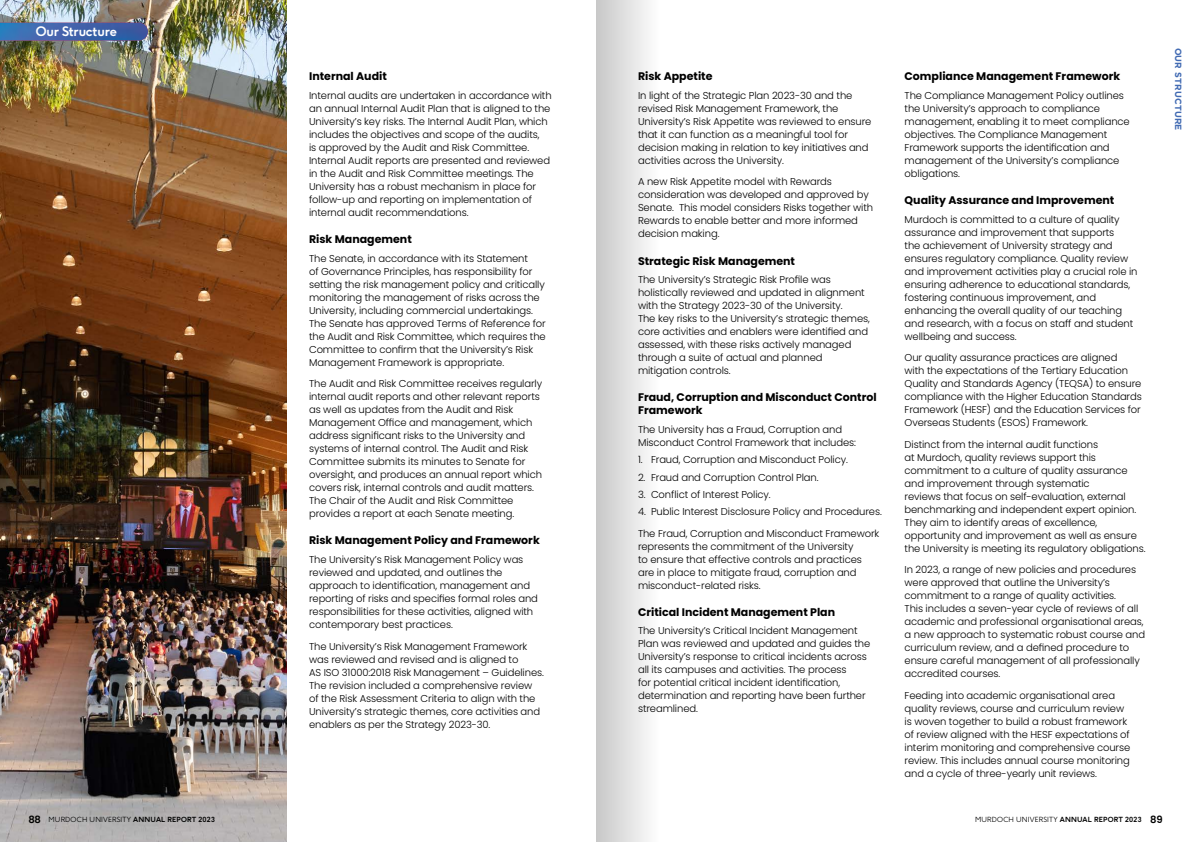
<style>
.page{position:relative;width:1191px;height:842px;background:#fff}
.page>*{position:absolute;margin:0;border:0;box-sizing:border-box;transform-origin:0 0}
.t1{font:700 13px "F37 Ginger";letter-spacing:-.015em;color:#fff}
.t2{font:700 11px/13px "Poppins";color:#000}
.t3{font:300 10px/13px "Poppins";letter-spacing:-.01em;color:#000}
.t4{font:600 10px "Poppins";color:#000}
.t5{font:700 9px "Gotham";letter-spacing:.025em;color:#426bb3}
.t6{font:300 7px "F37 Ginger";letter-spacing:.025em;color:#000}
.s1{font-family:"Poppins";font-weight:600;font-size:10px}
.s2{font-weight:700}
</style>
<div class="page">
<img style="left:0;top:0;width:286px;height:842px">
<img style="left:0;top:23px;width:148px;height:18px">
<div style="left:596px;top:0;width:101px;height:842px;background:linear-gradient(to right,#cfcfcf,#fff)"></div>
<h1 class="t1" style="left:36px;top:23px;width:83px">Our Structure</h1>
<p class="t6" style="left:28px;top:815px;width:188px"><span class="s1">88</span> MURDOCH UNIVERSITY <span class="s2">ANNUAL REPORT 2023</span></p>
<p class="t2" style="left:309px;top:70px;width:79px">Internal Audit</p>
<p class="t3" style="left:309px;top:89px;width:244px">Internal audits are undertaken in accordance with an annual Internal Audit Plan that is aligned to the University’s key risks. The Internal Audit Plan, which includes the objectives and scope of the audits,<br>is approved by the Audit and Risk Committee.<br>Internal Audit reports are presented and reviewed in the Audit and Risk Committee meetings. The University has a robust mechanism in place for follow-up and reporting on implementation of internal audit recommendations.</p>
<p class="t2" style="left:309px;top:233px;width:104px">Risk Management</p>
<p class="t3" style="left:309px;top:252px;width:238px">The Senate, in accordance with its Statement<br>of Governance Principles, has responsibility for setting the risk management policy and critically monitoring the management of risks across the University, including commercial undertakings.<br>The Senate has approved Terms of Reference for the Audit and Risk Committee, which requires the Committee to confirm that the University’s Risk Management Framework is appropriate.</p>
<p class="t3" style="left:309px;top:377px;width:235px">The Audit and Risk Committee receives regularly internal audit reports and other relevant reports as well as updates from the Audit and Risk Management Office and management, which address significant risks to the University and systems of internal control. The Audit and Risk Committee submits its minutes to Senate for oversight, and produces an annual report which covers risk, internal controls and audit matters.<br>The Chair of the Audit and Risk Committee provides a report at each Senate meeting.</p>
<p class="t2" style="left:309px;top:534px;width:232px">Risk Management Policy and Framework</p>
<p class="t3" style="left:309px;top:553px;width:230px">The University’s Risk Management Policy was reviewed and updated, and outlines the approach to identification, management and reporting of risks and specifies formal roles and responsibilities for these activities, aligned with contemporary best practices.</p>
<p class="t3" style="left:309px;top:640px;width:236px">The University’s Risk Management Framework was reviewed and revised and is aligned to<br>AS ISO 31000:2018 Risk Management – Guidelines.<br>The revision included a comprehensive review of the Risk Assessment Criteria to align with the University’s strategic themes, core activities and enablers as per the Strategy 2023-30.</p>
<p class="t2" style="left:638px;top:70px;width:76px">Risk Appetite</p>
<p class="t3" style="left:638px;top:89px;width:235px">In light of the Strategic Plan 2023-30 and the revised Risk Management Framework, the University’s Risk Appetite was reviewed to ensure that it can function as a meaningful tool for decision making in relation to key initiatives and activities across the University.</p>
<p class="t3" style="left:638px;top:175px;width:236px">A new Risk Appetite model with Rewards consideration was developed and approved by Senate. This model considers Risks together with Rewards to enable better and more informed decision making.</p>
<p class="t2" style="left:638px;top:254px;width:159px">Strategic Risk Management</p>
<p class="t3" style="left:638px;top:273px;width:233px">The University’s Strategic Risk Profile was holistically reviewed and updated in alignment with the Strategy 2023-30 of the University.<br>The key risks to the University’s strategic themes, core activities and enablers were identified and assessed, with these risks actively managed through a suite of actual and planned mitigation controls.</p>
<p class="t2" style="left:638px;top:391px;width:240px">Fraud, Corruption and Misconduct Control<br>Framework</p>
<p class="t3" style="left:638px;top:423px;width:219px">The University has a Fraud, Corruption and<br>Misconduct Control Framework that includes:</p>
<p class="t3" style="left:638px;top:453px;width:211px">1. Fraud, Corruption and Misconduct Policy.</p>
<p class="t3" style="left:638px;top:471px;width:182px">2. Fraud and Corruption Control Plan.</p>
<p class="t3" style="left:638px;top:488px;width:134px">3. Conflict of Interest Policy.</p>
<p class="t3" style="left:638px;top:501px;width:245px;line-height:21.5px">4. Public Interest Disclosure Policy and Procedures.<br>The Fraud, Corruption and Misconduct Framework</p>
<p class="t3" style="left:638px;top:540px;width:225px">represents the commitment of the University to ensure that effective controls and practices are in place to mitigate fraud, corruption and misconduct-related risks.</p>
<p class="t2" style="left:638px;top:605px;width:199px">Critical Incident Management Plan</p>
<p class="t3" style="left:638px;top:624px;width:234px">The University’s Critical Incident Management Plan was reviewed and updated and guides the University’s response to critical incidents across all its campuses and activities. The process<br>for potential critical incident identification, determination and reporting have been further streamlined.</p>
<p class="t2" style="left:904px;top:70px;width:217px">Compliance Management Framework</p>
<p class="t3" style="left:904px;top:89px;width:227px">The Compliance Management Policy outlines the University’s approach to compliance management, enabling it to meet compliance objectives. The Compliance Management Framework supports the identification and management of the University’s compliance obligations.</p>
<p class="t2" style="left:904px;top:194px;width:211px">Quality Assurance and Improvement</p>
<p class="t3" style="left:904px;top:213px;width:234px">Murdoch is committed to a culture of quality assurance and improvement that supports<br>the achievement of University strategy and ensures regulatory compliance. Quality review and improvement activities play a crucial role in ensuring adherence to educational standards, fostering continuous improvement, and enhancing the overall quality of our teaching and research, with a focus on staff and student wellbeing and success.</p>
<p class="t3" style="left:904px;top:351px;width:239px">Our quality assurance practices are aligned<br>with the expectations of the Tertiary Education Quality and Standards Agency (TEQSA) to ensure compliance with the Higher Education Standards Framework (HESF) and the Education Services for Overseas Students (ESOS) Framework.</p>
<p class="t3" style="left:904px;top:438px;width:242px">Distinct from the internal audit functions<br>at Murdoch, quality reviews support this commitment to a culture of quality assurance and improvement through systematic<br>reviews that focus on self-evaluation, external benchmarking and independent expert opinion.<br>They aim to identify areas of excellence, opportunity and improvement as well as ensure the University is meeting its regulatory obligations.</p>
<p class="t3" style="left:904px;top:563px;width:242px">In 2023, a range of new policies and procedures were approved that outline the University’s commitment to a range of quality activities.<br>This includes a seven-year cycle of reviews of all academic and professional organisational areas, a new approach to systematic robust course and curriculum review, and a defined procedure to ensure careful management of all professionally accredited courses.</p>
<p class="t3" style="left:904px;top:689px;width:227px">Feeding into academic organisational area quality reviews, course and curriculum review is woven together to build a robust framework of review aligned with the HESF expectations of interim monitoring and comprehensive course review. This includes annual course monitoring and a cycle of three-yearly unit reviews.</p>
<p class="t6" style="left:975px;top:815px;width:168px">MURDOCH UNIVERSITY <span class="s2">ANNUAL REPORT 2023</span></p>
<p class="t4" style="left:1150px;top:814px;width:14px">89</p>
<p class="t5" style="left:1184px;top:48px;width:84px;rotate:90deg">OUR STRUCTURE</p>
</div>
